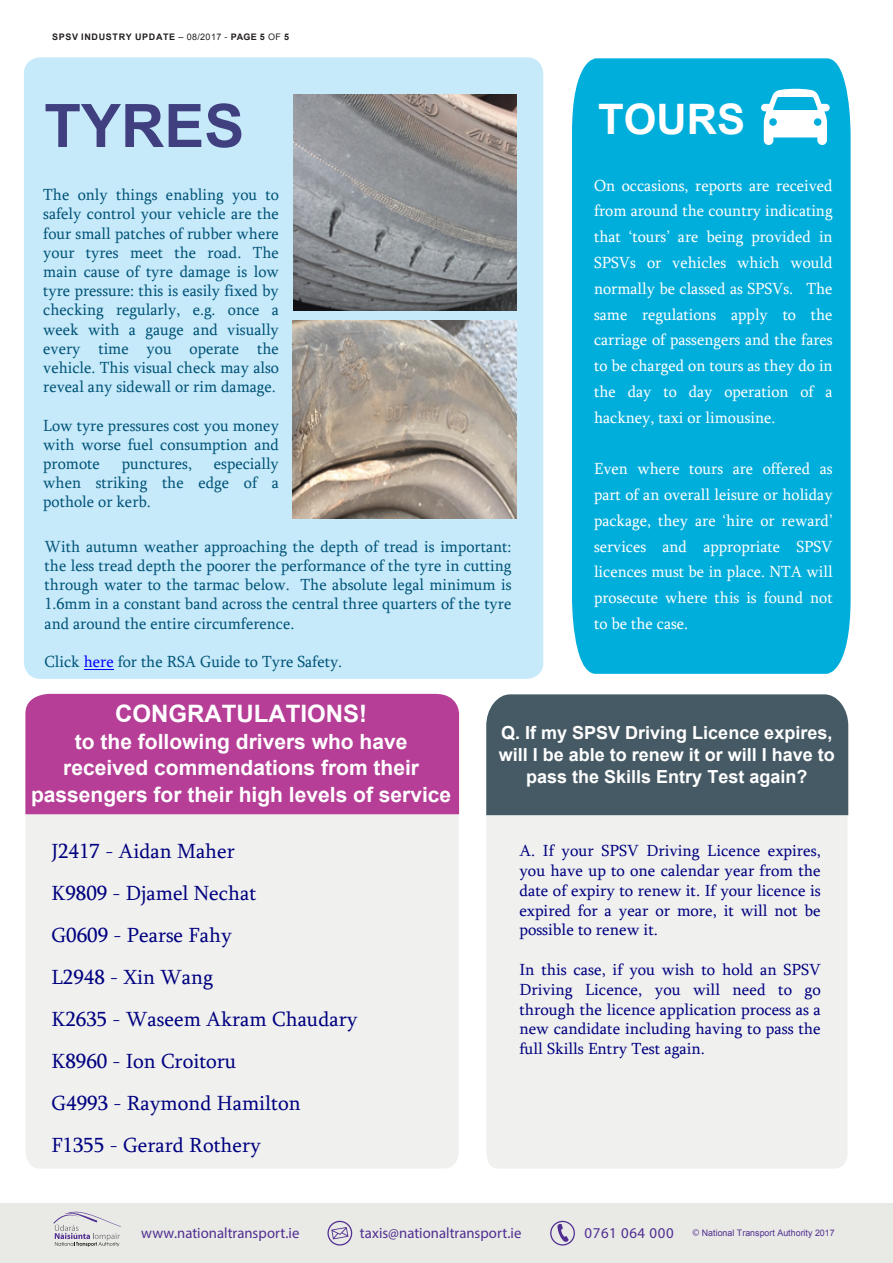
<style>
.page{position:relative;width:893px;height:1263px;background:#fff}
.page>*{position:absolute;margin:0;border:0;box-sizing:border-box;transform-origin:0 0}
.t1{font:700 60px "Arial";color:#404080}
.t2{font:700 42px "Arial";color:#fff}
.t3{font:700 24px "Arial";color:#fff}
.t4{font:21px/42px "Sylfaen";color:#000080}
.t5{font:700 21px/26.1px "Arial";color:#fff;text-align:center}
.t6{font:700 18px/21.6px "Arial";color:#fff;text-align:center}
.t7{font:16.5px/19.2px "Sylfaen";color:#015378;text-align:justify}
.t8{font:16.5px/25.8px "Sylfaen";color:#fff;text-align:justify}
.t9{font:16.5px/19.8px "Sylfaen";color:#000080;text-align:justify}
.t10{font:15px "Myriad Pro";letter-spacing:.005em;color:#502e92}
.t11{font:15px "Myriad Pro";letter-spacing:.04em;color:#502e92}
.t12{font:700 9px "Arial";letter-spacing:.07em;color:#231f20}
.t13{font:9px "Arial";letter-spacing:.005em;color:#502e92}
.s1{font-weight:400}
.s2{font-style:inherit}
.s3{color:#00f}
.s4{font-family:"Myriad Pro";font-size:10.5px}
</style>
<div class="page">
<div style="left:0;top:1203px;width:893px;height:60px;background:#e9e9e5"></div>
<svg style="left:550px;top:1221px;width:25px;height:24px"></svg>
<svg style="left:327px;top:1221px;width:25px;height:24px"></svg>
<svg style="left:53px;top:1211px;width:68px;height:36px"></svg>
<div style="left:486px;top:815px;width:361px;height:353px;background:#f0f1ee"></div>
<div style="left:572px;top:58px;width:279px;height:616px;background:#00aedc"></div>
<div style="left:26px;top:814px;width:433px;height:354px;background:#f0f1ee"></div>
<div style="left:25px;top:694px;width:434px;height:120px;background:#b63e97"></div>
<div style="left:24px;top:57px;width:519px;height:622px;background:#c6eafa;border-radius:17px"></div>
<svg style="left:84px;top:669px;width:29px;height:1px"></svg>
<img style="left:292px;top:320px;width:225px;height:198px">
<img style="left:293px;top:94px;width:224px;height:217px">
<div style="left:486px;top:694px;width:362px;height:121px;background:#465a65"></div>
<svg style="left:761px;top:89px;width:69px;height:56px"></svg>
<p class="t12" style="left:52px;top:31px;width:238px">SPSV INDUSTRY UPDATE <span class="s1">– 0</span><span class="s1">8</span><span class="s1">/201</span><span class="s1">7</span> <span class="s1">-</span> PAGE <span class="s2">5</span> <span class="s1">OF</span> <span class="s2">5</span></p>
<h1 class="t1" style="left:44px;top:86px;width:202px">TYRES</h1>
<p class="t7" style="left:43px;top:185px;width:237px">The only things enabling you to safely control your vehicle are the four small patches of rubber where your tyres meet the road. The main cause of tyre damage is low tyre pressure: this is easily fixed by checking regularly, e.g. once a week with a gauge and visually every time you operate the vehicle. This visual check may also reveal any sidewall or rim damage.</p>
<p class="t7" style="left:43px;top:415px;width:237px">Low tyre pressures cost you money with worse fuel consumption and promote</p>
<p class="t7" style="left:43px;top:454px;width:237px;text-indent:171px">especially when striking the edge of a pothole or kerb.</p>
<p class="t7" style="left:45px;top:536px;width:468px">With autumn weather approaching the depth of tread is important: the less tread depth the poorer the performance of the tyre in cutting through water to the tarmac below. The absolute legal minimum is 1.6mm in a constant band across the central three quarters of the tyre and around the entire circumference.</p>
<p class="t7" style="left:45px;top:651px;width:299px">Click <span class="s3">here</span> for the RSA Guide to Tyre Safety.</p>
<p class="t7" style="left:122px;top:454px;width:72px">punctures,</p>
<h2 class="t2" style="left:598px;top:92px;width:148px">TOURS</h2>
<p class="t8" style="left:594px;top:172px;width:240px">On occasions, reports are received from around the country indicating that ‘tours’ are being provided in SPSVs or vehicles which would normally be classed as SPSVs. The same regulations apply to the carriage of passengers and the fares to be charged on tours as they do in the day to day operation of a hackney, taxi or limousine.</p>
<p class="t8" style="left:594px;top:455px;width:240px">Even where tours are offered as part of an overall leisure or holiday package, they are ‘hire or reward’ services and appropriate SPSV licences must be in place. NTA will prosecute where this is found not to be the case.</p>
<h3 class="t3" style="left:115px;top:697px;width:253px">CONGRATULATIONS!</h3>
<p class="t5" style="left:31px;top:729px;width:422px">to the following drivers who have received commendations from their passengers for their high levels of service</p>
<p class="t4" style="left:51px;top:829px;width:308px">J2417 - Aidan Maher<br>K9809 - Djamel Nechat<br>G0609 - Pearse Fahy<br>L2948 - Xin Wang<br>K2635 - Waseem Akram Chaudary<br>K8960 - Ion Croitoru<br>G4993 - Raymond Hamilton<br>F1355 - Gerard Rothery</p>
<p class="t6" style="left:499px;top:723px;width:338px"><span class="s2">Q. If my SPSV Driving Licence</span> expires, will I be able to renew it or will I have to pass the Skills Entry Test again?</p>
<p class="t9" style="left:519px;top:840px;width:303px">A. If your SPSV Driving Licence expires, you have up to one calendar year from the date of expiry to renew it. If your licence is expired for a year or more, it will not be possible to renew it.</p>
<p class="t9" style="left:519px;top:959px;width:303px">In this case, if you wish to hold an SPSV Driving Licence, you will need to go through the licence application process as a new candidate including having to pass the full Skills Entry Test again.</p>
<p class="t10" style="left:141px;top:1224px;width:160px">www.nationaltransport.ie</p>
<p class="t10" style="left:360px;top:1224px;width:163px">taxis@nationaltransport.ie</p>
<p class="t11" style="left:585px;top:1224px;width:91px">0761 064 000</p>
<p class="t13" style="left:692px;top:1227px;width:144px"><span class="s4">©</span> National Transport Authority 2017</p>
</div>
